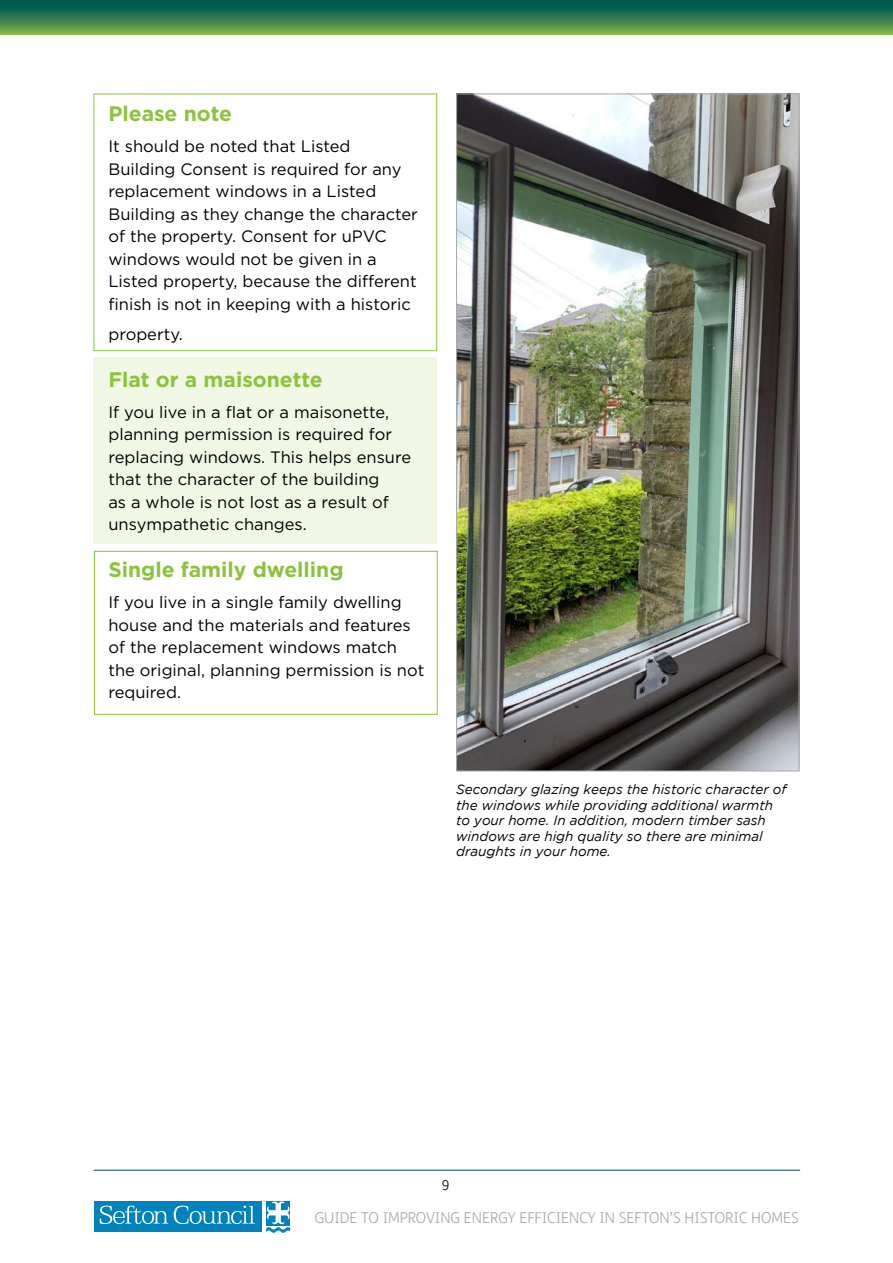
<style>
.page{position:relative;width:893px;height:1263px;background:#fff}
.page>*{position:absolute;margin:0;border:0;box-sizing:border-box;transform-origin:0 0}
.t1{font:700 21px "Gotham";color:#8cc23d}
.t2{font:16.5px/22.5px "Gotham";color:#000}
.t3{font:300 15px "FS Me";color:#a7a9ac}
.t4{font:italic 13.5px/15.5px "Gotham";color:#000}
.t5{font:300 13.5px "FS Me";color:#000}
</style>
<div class="page">
<div style="left:0;top:0;width:893px;height:34px;background:linear-gradient(to bottom,#004b55,#77a949)"></div>
<hr style="left:94px;top:1170px;width:706px;height:1px;background:#004c4d">
<div style="left:94px;top:1201px;width:167px;height:30px;background:#0082bc"></div>
<svg style="left:100px;top:1205px;width:68px;height:19px"></svg>
<svg style="left:174px;top:1205px;width:81px;height:19px"></svg>
<svg style="left:266px;top:1201px;width:24px;height:32px"></svg>
<div style="left:94px;top:357px;width:343px;height:187px;background:#f0f8e5"></div>
<img style="left:458px;top:96px;width:339px;height:673px">
<div style="left:94px;top:94px;width:343px;height:257px;border:1px solid #8cc23d"></div>
<div style="left:94px;top:551px;width:344px;height:164px;border:1px solid #8cc23d"></div>
<p class="t1" style="left:108px;top:100px;width:125px">Please note</p>
<p class="t2" style="left:108px;top:135px;width:311px">It should be noted that Listed Building Consent is required for any replacement windows in a Listed Building as they change the character of the property. Consent for uPVC windows would not be given in a Listed property, because the different finish is not in keeping with a historic</p>
<p class="t2" style="left:108px;top:322px;width:76px">property.</p>
<p class="t1" style="left:108px;top:365px;width:216px">Flat or a maisonette</p>
<p class="t2" style="left:108px;top:400px;width:304px">If you live in a flat or a maisonette, planning permission is required for replacing windows. This helps ensure that the character of the building<br>as a whole is not lost as a result of unsympathetic changes.</p>
<p class="t1" style="left:108px;top:556px;width:237px">Single family dwelling</p>
<p class="t2" style="left:108px;top:591px;width:317px">If you live in a single family dwelling house and the materials and features of the replacement windows match the original, planning permission is not required.</p>
<p class="t4" style="left:456px;top:781px;width:332px">Secondary glazing keeps the historic character of the windows while providing additional warmth to your home. In addition, modern timber sash windows are high quality so there are minimal draughts in your home.</p>
<p class="t5" style="left:442px;top:1176px;width:9px">9</p>
<p class="t3" style="left:315px;top:1207px;width:486px">GUIDE TO IMPROVING ENERGY EFFICIENCY IN SEFTON’S HISTORIC HOMES</p>
</div>
